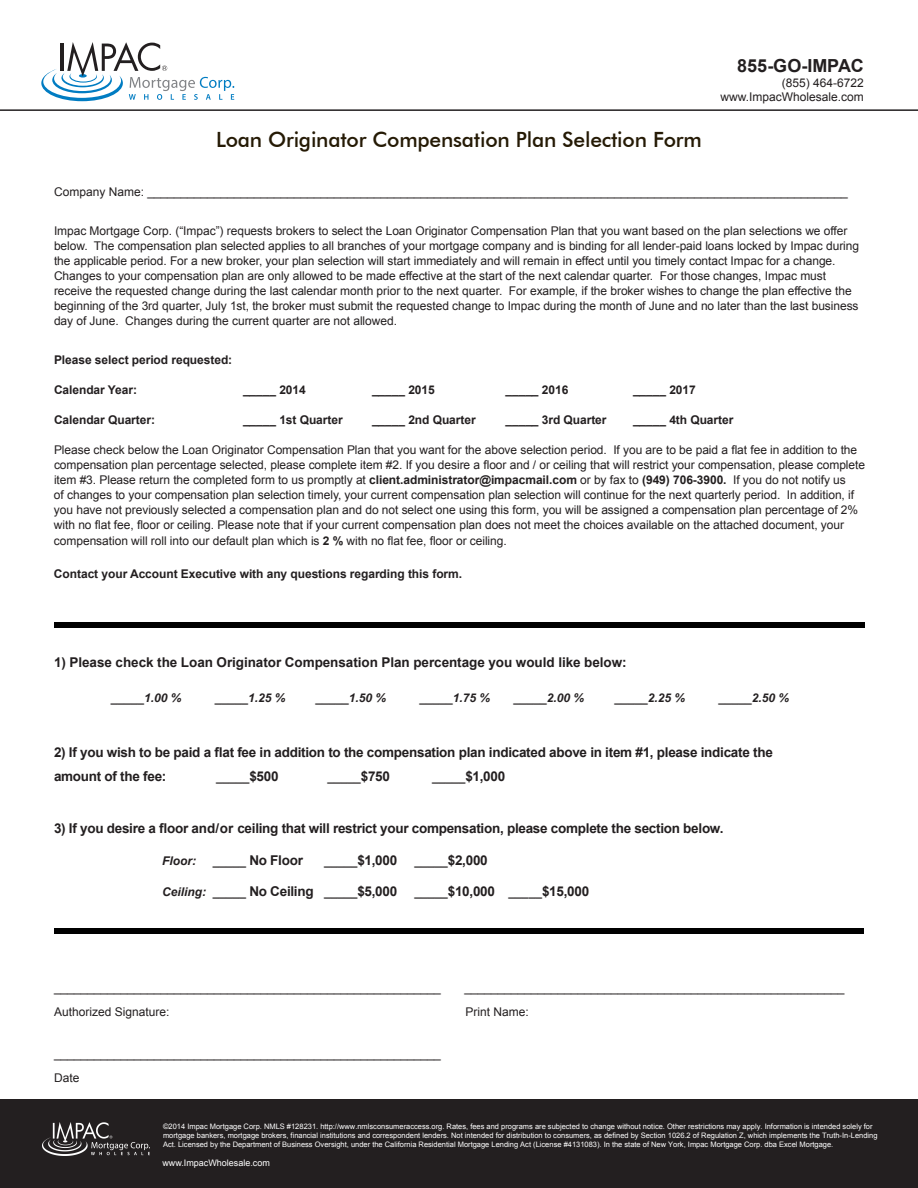
<style>
.page{position:relative;width:918px;height:1188px;background:#fff}
.page>*{position:absolute;margin:0;border:0;box-sizing:border-box;transform-origin:0 0}
.t1{font:500 21px "Futura BT";letter-spacing:-.01em;color:#251a05}
.t2{font:700 18px "Arial";color:#231f20}
.t3{font:700 13.5px/24px "Arial";letter-spacing:-.02em;color:#231f20}
.t4{font:12px/15px "Arial";letter-spacing:-.005em;color:#231f20}
.t5{font:700 12px "Arial";letter-spacing:-.005em;color:#231f20}
.t6{font:italic 700 12px "Arial";color:#231f20}
.t7{font:9px "Arial";color:#fff}
.t8{font:7.5px/9px "Arial";color:#fff}
.s1{font-weight:700}
.s2{font-style:normal;font-size:13.5px}
.s3{font-style:italic;font-size:12px}
</style>
<div class="page">
<hr style="left:0;top:109px;width:918px;height:2px;background:#231f20">
<div style="left:0;top:1099px;width:918px;height:89px;background:#231f20"></div>
<div style="left:54px;top:622px;width:810px;height:5px;background:#000"></div>
<div style="left:54px;top:928px;width:810px;height:6px;background:#000"></div>
<svg style="left:41px;top:42px;width:193px;height:59px"></svg>
<img style="left:42px;top:1123px;width:107px;height:33px">
<p class="t1" style="left:216px;top:127px;width:487px">Loan Originator Compensation Plan Selection Form</p>
<p class="t2" style="left:737px;top:54px;width:128px">855-GO-IMPAC</p>
<p class="t4" style="left:782px;top:75px;width:84px">(855) 464-6722</p>
<p class="t4" style="left:721px;top:90px;width:145px">www.ImpacWholesale.com</p>
<p class="t4" style="left:54px;top:184px;width:795px">Company Name: _________________________________________________________________________________________________________</p>
<p class="t4" style="left:54px;top:223px;width:807px">Impac Mortgage Corp. (“Impac”) requests brokers to select the Loan Originator Compensation Plan that you want based on the plan selections we offer below. The compensation plan selected applies to all branches of your mortgage company and is binding for all lender-paid loans locked by Impac during the applicable period. For a new broker, your plan selection will start immediately and will remain in effect until you timely contact Impac for a change.<br>Changes to your compensation plan are only allowed to be made effective at the start of the next calendar quarter. For those changes, Impac must receive the requested change during the last calendar month prior to the next quarter. For example, if the broker wishes to change the plan effective the beginning of the 3rd quarter, July 1st, the broker must submit the requested change to Impac during the month of June and no later than the last business day of June. Changes during the current quarter are not allowed.</p>
<p class="t5" style="left:54px;top:352px;width:180px">Please select period requested:</p>
<p class="t5" style="left:54px;top:382px;width:85px">Calendar Year:</p>
<p class="t5" style="left:243px;top:382px;width:64px">_____ 2014</p>
<p class="t5" style="left:372px;top:382px;width:64px">_____ 2015</p>
<p class="t5" style="left:506px;top:382px;width:64px">_____ 2016</p>
<p class="t5" style="left:633px;top:382px;width:64px">_____ 2017</p>
<p class="t5" style="left:54px;top:412px;width:103px">Calendar Quarter:</p>
<p class="t5" style="left:243px;top:412px;width:101px">_____ 1st Quarter</p>
<p class="t5" style="left:372px;top:412px;width:105px">_____ 2nd Quarter</p>
<p class="t5" style="left:506px;top:412px;width:103px">_____ 3rd Quarter</p>
<p class="t5" style="left:633px;top:412px;width:102px">_____ 4th Quarter</p>
<p class="t4" style="left:54px;top:442px;width:813px">Please check below the Loan Originator Compensation Plan that you want for the above selection period. If you are to be paid a flat fee in addition to the compensation plan percentage selected, please complete item #2. If you desire a floor and / or ceiling that will restrict your compensation, please complete item #3. Please return the completed form to us promptly at <span class="s1">client.administrator@impacmail.com</span> or by fax to <span class="s1">(949) 706-3900.</span> If you do not notify us<br>of changes to your compensation plan selection timely, your current compensation plan selection will continue for the next quarterly period. In addition, if you have not previously selected a compensation plan and do not select one using this form, you will be assigned a compensation plan percentage of 2% with no flat fee, floor or ceiling. Please note that if your current compensation plan does not meet the choices available on the attached document, your</p>
<p class="t4" style="left:54px;top:534px;width:454px">compensation will roll into our default plan which is <span class="s1">2 %</span> with no flat fee, floor or ceiling.</p>
<p class="t5" style="left:54px;top:566px;width:410px">Contact your Account Executive with any questions regarding this form.</p>
<p class="t3" style="left:54px;top:651px;width:574px">1) Please check the Loan Originator Compensation Plan percentage you would like below:</p>
<p class="t6" style="left:111px;top:690px;width:72px">_____1.00 %</p>
<p class="t6" style="left:215px;top:690px;width:72px">_____1.25 %</p>
<p class="t6" style="left:316px;top:690px;width:72px">_____1.50 %</p>
<p class="t6" style="left:420px;top:690px;width:72px">_____1.75 %</p>
<p class="t6" style="left:514px;top:690px;width:72px">_____2.00 %</p>
<p class="t6" style="left:614px;top:690px;width:72px">_____2.25 %</p>
<p class="t6" style="left:718px;top:690px;width:72px">_____2.50 %</p>
<p class="t3" style="left:54px;top:741px;width:720px">2) If you wish to be paid a flat fee in addition to the compensation plan indicated above in item #1, please indicate the amount of the fee:</p>
<p class="t6" style="left:216px;top:769px;width:64px">_____<span class="s2">$500</span></p>
<p class="t6" style="left:327px;top:769px;width:64px">_____<span class="s2">$750</span></p>
<p class="t3" style="left:432px;top:765px;width:75px"><span class="s3">_____</span>$1,000</p>
<p class="t3" style="left:54px;top:817px;width:671px">3) If you desire a floor and/or ceiling that will restrict your compensation, please complete the section below.</p>
<p class="t6" style="left:162px;top:853px;width:35px">Floor:</p>
<p class="t3" style="left:213px;top:849px;width:92px"><span class="s3">_____</span> No Floor</p>
<p class="t3" style="left:324px;top:849px;width:75px"><span class="s3">_____</span>$1,000</p>
<p class="t3" style="left:414px;top:849px;width:75px"><span class="s3">_____</span>$2,000</p>
<p class="t6" style="left:162px;top:884px;width:237px">Ceiling: _____ <span class="s2">No Ceiling</span> _____<span class="s2">$5,000</span></p>
<p class="t3" style="left:414px;top:880px;width:176px"><span class="s3">_____</span>$10,000 <span class="s3">_____</span>$15,000</p>
<p class="t4" style="left:54px;top:981px;width:388px">__________________________________________________________</p>
<p class="t4" style="left:464px;top:981px;width:382px">_________________________________________________________</p>
<p class="t4" style="left:54px;top:1005px;width:117px">Authorized Signature:</p>
<p class="t4" style="left:465px;top:1005px;width:65px">Print Name:</p>
<p class="t4" style="left:54px;top:1047px;width:388px">__________________________________________________________</p>
<p class="t4" style="left:54px;top:1071px;width:27px">Date</p>
<p class="t8" style="left:163px;top:1122px;width:716px">©2014 Impac Mortgage Corp. NMLS #128231. http://www.nmlsconsumeraccess.org. Rates, fees and programs are subjected to change without notice. Other restrictions may apply. Information is intended solely for mortgage bankers, mortgage brokers, financial institutions and correspondent lenders. Not intended for distribution to consumers, as defined by Section 1026.2 of Regulation Z, which implements the Truth-In-Lending<br>Act. Licensed by the Department of Business Oversight, under the California Residential Mortgage Lending Act (License #4131083). In the state of New York, Impac Mortgage Corp. dba Excel Mortgage.</p>
<p class="t7" style="left:162px;top:1157px;width:109px">www.ImpacWholesale.com</p>
</div>
